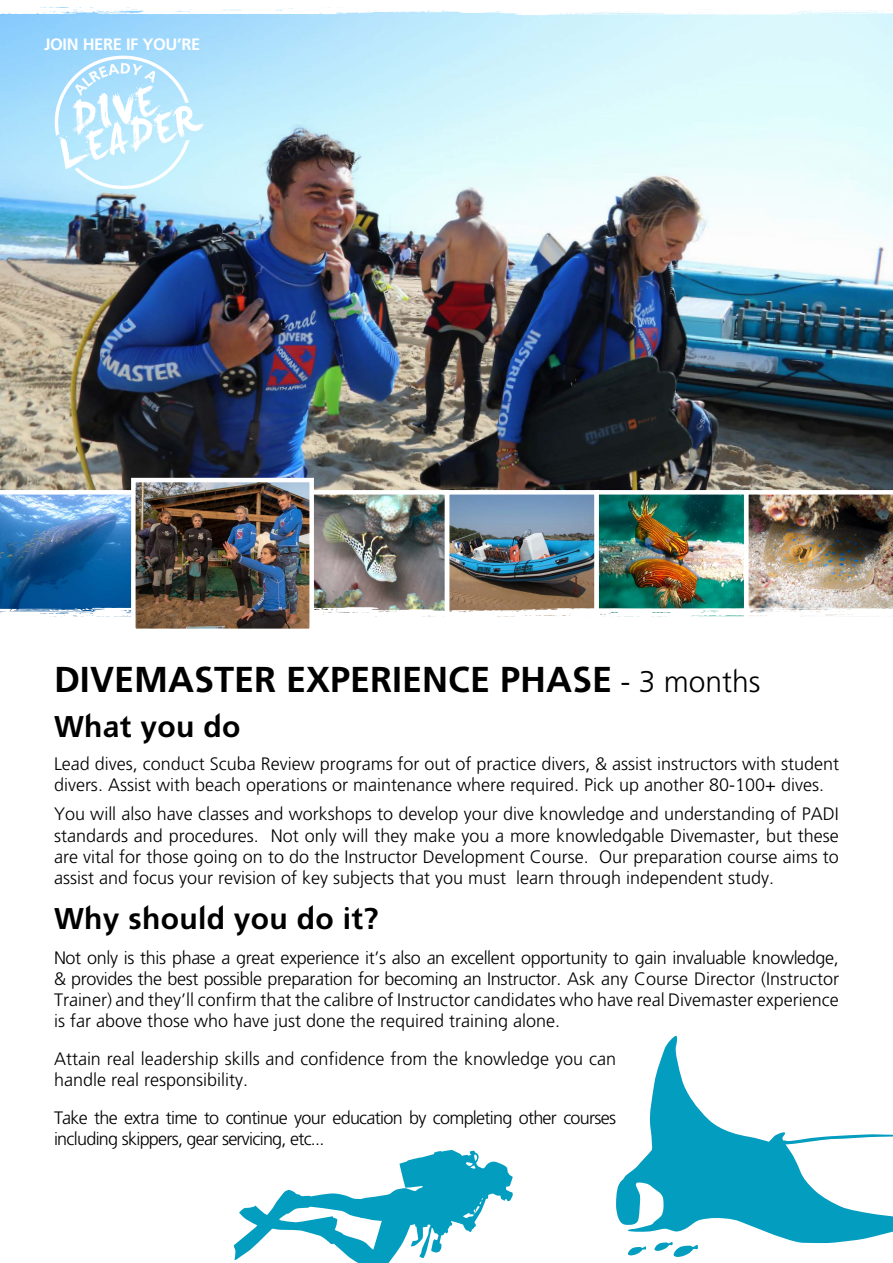
<style>
.page{position:relative;width:893px;height:1263px;background:#fff}
.page>*{position:absolute;margin:0;border:0;box-sizing:border-box;transform-origin:0 0}
.t1{font:36px "Freeway Demi";color:#000}
.t2{font:30px "Freeway Demi";letter-spacing:.01em;color:#000}
.t3{font:300 18px/21px "Freeway";color:#000}
.t4{font:300 18px/21px "Freeway";letter-spacing:-.04em;color:#000}
.t5{font:16.5px "Freeway Demi";letter-spacing:-.02em;color:#fff}
.s1{font-family:"Freeway";font-weight:300;font-size:30px}
</style>
<div class="page">
<img style="left:0;top:16px;width:893px;height:474px">
<svg style="left:0;top:7px;width:893px;height:9px"></svg>
<img style="left:0;top:490px;width:893px;height:127px">
<svg style="left:233px;top:1150px;width:280px;height:113px"></svg>
<svg style="left:616px;top:1036px;width:277px;height:207px"></svg>
<svg style="left:654px;top:1242px;width:44px;height:15px"></svg>
<svg style="left:628px;top:1246px;width:18px;height:10px"></svg>
<svg style="left:55px;top:56px;width:149px;height:133px"></svg>
<img style="left:136px;top:483px;width:173px;height:145px">
<div style="left:131px;top:478px;width:183px;height:155px;border:4px solid #fff"></div>
<p class="t5" style="left:44px;top:36px;width:158px">JOIN HERE IF YOU’RE</p>
<h1 class="t1" style="left:54px;top:660px;width:708px">DIVEMASTER EXPERIENCE PHASE <span class="s1">- 3 months</span></h1>
<h2 class="t2" style="left:54px;top:710px;width:188px">What you do</h2>
<p class="t3" style="left:54px;top:753px;width:786px">Lead dives, conduct Scuba Review programs for out of practice divers, &amp; assist instructors with student divers. Assist with beach operations or maintenance where required. Pick up another 80-100+ dives.</p>
<p class="t3" style="left:54px;top:804px;width:786px;text-align:justify">You will also have classes and workshops to develop your dive knowledge and understanding of PADI standards and procedures. Not only will they make you a more knowledgable Divemaster, but these are vital for those going on to do the Instructor Development Course. Our preparation course aims to assist and focus your revision of key subjects that you must learn through independent study.</p>
<h2 class="t2" style="left:54px;top:902px;width:326px">Why should you do it?</h2>
<p class="t3" style="left:54px;top:947px;width:786px;text-align:justify">Not only is this phase a great experience it’s also an excellent opportunity to gain invaluable knowledge, &amp; provides the best possible preparation for becoming an Instructor. Ask any Course Director (Instructor Trainer) and they’ll confirm that the calibre of Instructor candidates who have real Divemaster experience is far above those who have just done the required training alone.</p>
<p class="t3" style="left:54px;top:1048px;width:564px">Attain real leadership skills and confidence from the knowledge you can handle real responsibility.</p>
<p class="t4" style="left:54px;top:1107px;width:563px">Take the extra time to continue your education by completing other courses including skippers, gear servicing, etc...</p>
</div>
